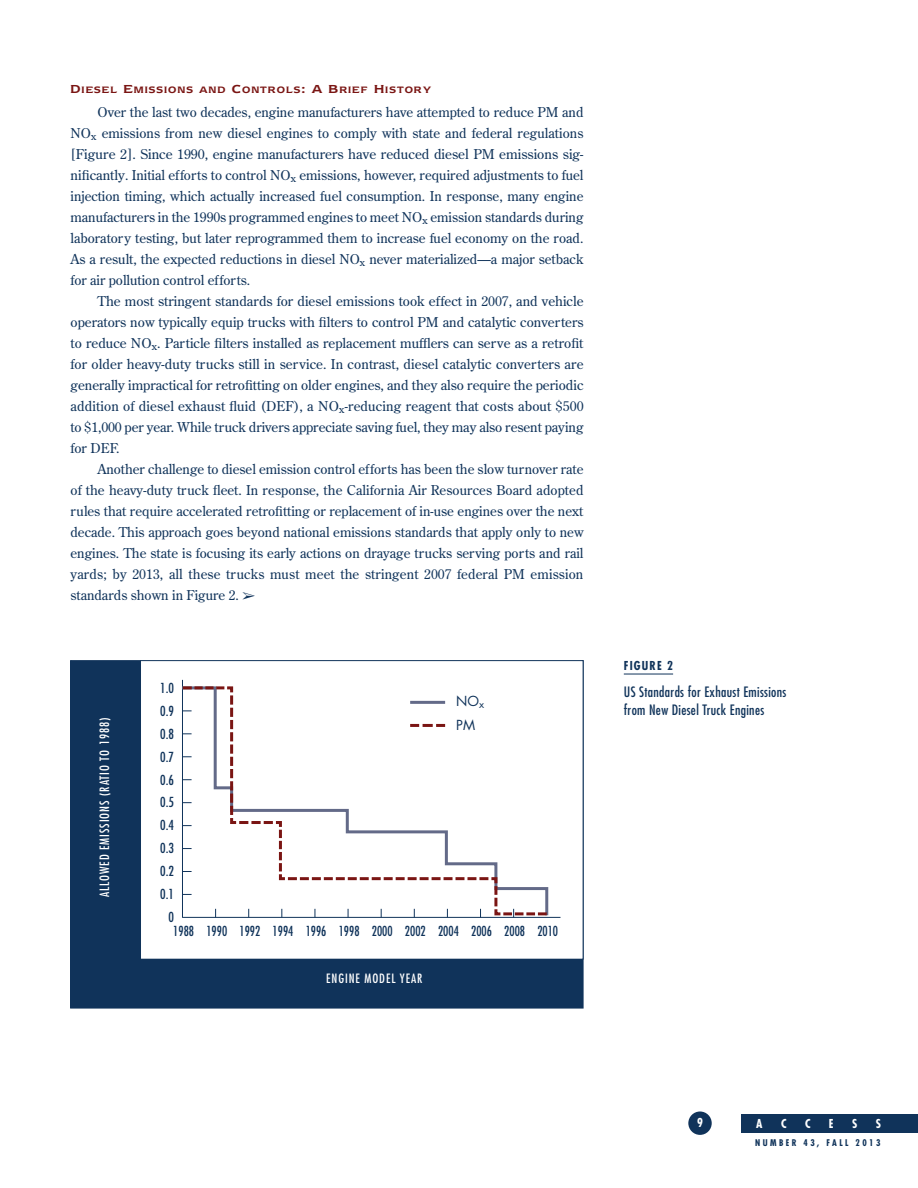
<style>
.page{position:relative;width:918px;height:1188px;background:#fff}
.page>*{position:absolute;margin:0;border:0;box-sizing:border-box;transform-origin:0 0}
.t1{font:condensed 13.95px/18px "Futura";letter-spacing:.025em;color:#10335a}
.t2{font:13.5px "Century Old Style";color:#10335a}
.t3{font:condensed 13.5px "Futura";color:#10335a;scale:.94 1}
.t4{font:condensed 13.5px/23px "Futura";color:#10335a;text-align:right}
.t5{font:13.5px/24px "Futura";color:#10335a}
.t6{font:condensed 12.45px "Futura";letter-spacing:.075em;color:#fff}
.t7{font:700 condensed 12px "Futura";color:#fff}
.t8{font:700 condensed 12px "Futura";letter-spacing:.1em;color:#10335a}
.t9{font:600 10.8px "Newtext IT Cby BT";letter-spacing:.095em;color:#7a1513}
.t10{font:700 condensed 9px "Futura";letter-spacing:.27em;color:#10335a}
.s1{font-size:13.5px}
</style>
<div class="page">
<div style="left:688px;top:1112px;width:24px;height:23px;background:#10335a;border-radius:50%"></div>
<div style="left:741px;top:1114px;width:177px;height:19px;background:#10335a"></div>
<div style="left:71px;top:661px;width:512px;height:347px;background:#10335a"></div>
<div style="left:141px;top:661px;width:442px;height:298px;background:#fff"></div>
<div style="left:140px;top:660px;width:443px;height:299px;border:1px solid #10335a"></div>
<hr style="left:182px;top:680px;width:1px;height:238px;background:#10335a">
<hr style="left:182px;top:917px;width:378px;height:1px;background:#10335a">
<svg style="left:183px;top:686px;width:364px;height:231px"></svg>
<hr style="left:624px;top:674px;width:49px;height:1px;background:#10335a">
<p class="t9" style="left:71px;top:86px;width:362px"><span class="s1">D</span>IESEL <span class="s1">E</span>MISSIONS AND <span class="s1">C</span>ONTROLS<span class="s1">: A B</span>RIEF <span class="s1">H</span>ISTORY</p>
<p class="t2" style="left:98px;top:107px;width:487px">Over the last two decades, engine manufacturers have attempted to reduce PM and</p>
<p class="t2" style="left:71px;top:128px;width:515px">NO<sub>x</sub> emissions from new diesel engines to comply with state and federal regulations</p>
<p class="t2" style="left:71px;top:149px;width:515px">[Figure 2]. Since 1990, engine manufacturers have reduced diesel PM emissions sig-</p>
<p class="t2" style="left:71px;top:170px;width:515px">nificantly. Initial efforts to control NO<sub>x</sub> emissions, however, required adjustments to fuel</p>
<p class="t2" style="left:70px;top:191px;width:514px">injection timing, which actually increased fuel consumption. In response, many engine</p>
<p class="t2" style="left:70px;top:212px;width:514px">manufacturers in the 1990s programmed engines to meet NO<sub>x</sub> emission standards during</p>
<p class="t2" style="left:71px;top:233px;width:514px">laboratory testing, but later reprogrammed them to increase fuel economy on the road.</p>
<p class="t2" style="left:71px;top:254px;width:515px">As a result, the expected reductions in diesel NO<sub>x</sub> never materialized—a major setback</p>
<p class="t2" style="left:71px;top:275px;width:181px">for air pollution control efforts.</p>
<p class="t2" style="left:98px;top:296px;width:488px">The most stringent standards for diesel emissions took effect in 2007, and vehicle</p>
<p class="t2" style="left:71px;top:317px;width:515px">operators now typically equip trucks with filters to control PM and catalytic converters</p>
<p class="t2" style="left:71px;top:338px;width:514px">to reduce NO<sub>x</sub>. Particle filters installed as replacement mufflers can serve as a retrofit</p>
<p class="t2" style="left:70px;top:359px;width:515px">for older heavy-duty trucks still in service. In contrast, diesel catalytic converters are</p>
<p class="t2" style="left:70px;top:380px;width:515px">generally impractical for retrofitting on older engines, and they also require the periodic</p>
<p class="t2" style="left:70px;top:401px;width:514px">addition of diesel exhaust fluid (DEF), a NO<sub>x</sub>-reducing reagent that costs about $500</p>
<p class="t2" style="left:71px;top:422px;width:515px">to $1,000 per year. While truck drivers appreciate saving fuel, they may also resent paying</p>
<p class="t2" style="left:71px;top:443px;width:51px">for DEF.</p>
<p class="t2" style="left:98px;top:464px;width:488px">Another challenge to diesel emission control efforts has been the slow turnover rate</p>
<p class="t2" style="left:71px;top:485px;width:515px">of the heavy-duty truck fleet. In response, the California Air Resources Board adopted</p>
<p class="t2" style="left:71px;top:506px;width:514px">rules that require accelerated retrofitting or replacement of in-use engines over the next</p>
<p class="t2" style="left:71px;top:527px;width:515px">decade. This approach goes beyond national emissions standards that apply only to new</p>
<p class="t2" style="left:71px;top:548px;width:515px">engines. The state is focusing its early actions on drayage trucks serving ports and rail</p>
<p class="t2" style="left:71px;top:569px;width:514px">yards; by 2013, all these trucks must meet the stringent 2007 federal PM emission</p>
<p class="t2" style="left:71px;top:590px;width:187px">standards shown in Figure 2. ➢</p>
<p class="t6" style="left:99px;top:897px;width:181px;rotate:-90deg">ALLOWED EMISSIONS (RATIO TO 1988)</p>
<p class="t4" style="left:160px;top:678px;width:15px">1.0<br>0.9<br>0.8<br>0.7<br>0.6<br>0.5<br>0.4<br>0.3<br>0.2<br>0.1<br>0</p>
<p class="t5" style="left:456px;top:691px;width:29px">NO<sub>x<br></sub>PM</p>
<p class="t3" style="left:173px;top:925px;width:411px">1988 1990 1992 1994 1996 1998 2000 2002 2004 2006 2008 2010</p>
<p class="t6" style="left:326px;top:972px;width:98px">ENGINE MODEL YEAR</p>
<p class="t8" style="left:624px;top:661px;width:51px">FIGURE 2</p>
<p class="t1" style="left:624px;top:684px;width:164px">US Standards for Exhaust Emissions from New Diesel Truck Engines</p>
<p class="t7" style="left:697px;top:1117px;width:7px">9</p>
<p class="t7" style="left:756px;top:1119px;width:8px">A</p>
<p class="t7" style="left:781px;top:1119px;width:7px">C</p>
<p class="t7" style="left:805px;top:1119px;width:7px">C</p>
<p class="t7" style="left:829px;top:1119px;width:6px">E</p>
<p class="t7" style="left:852px;top:1119px;width:7px">S</p>
<p class="t7" style="left:876px;top:1119px;width:7px">S</p>
<p class="t10" style="left:755px;top:1139px;width:127px">NUMBER 43, FALL 2013</p>
</div>
